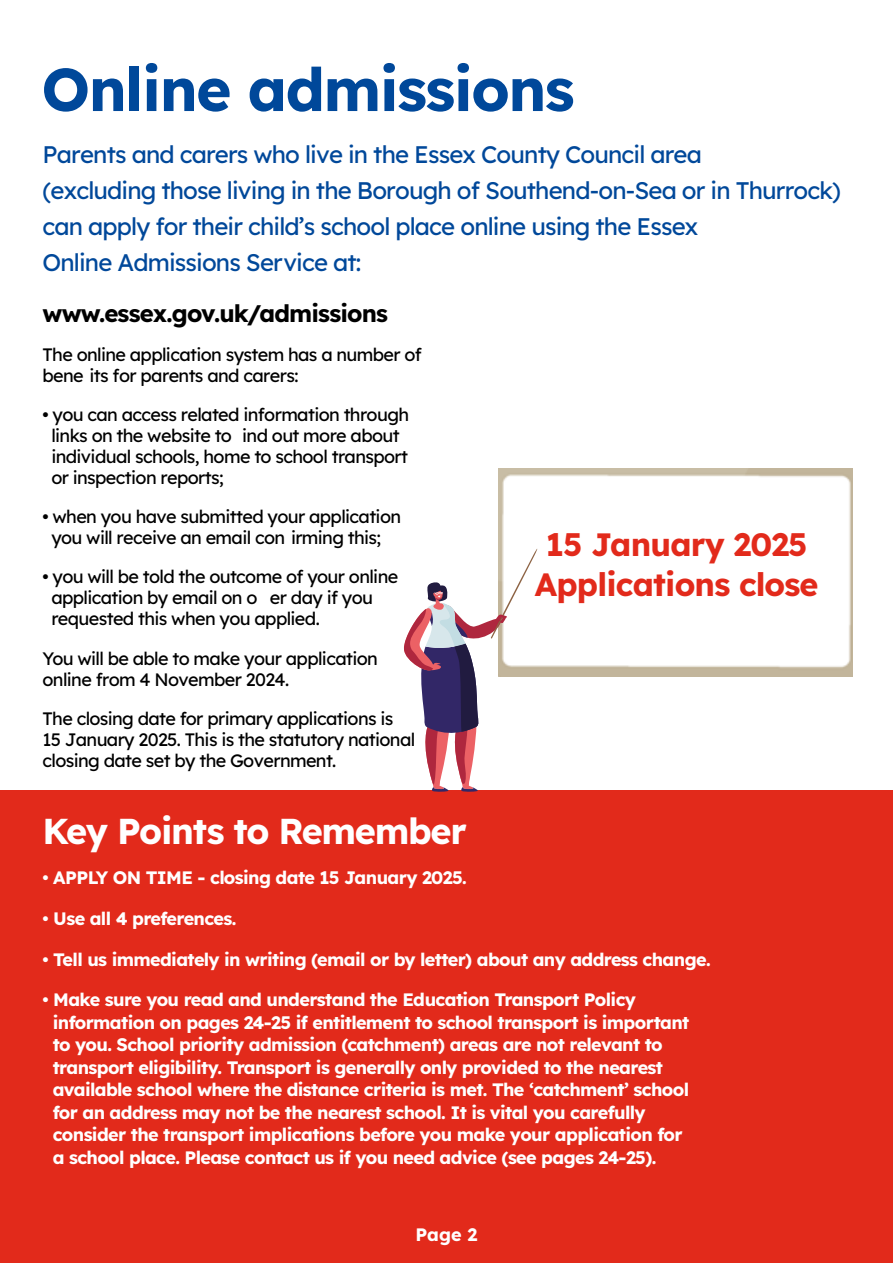
<style>
.page{position:relative;width:893px;height:1263px;background:#fff}
.page>*{position:absolute;margin:0;border:0;box-sizing:border-box;transform-origin:0 0}
.t1{font:700 60px "Lexend";letter-spacing:-.025em;color:#00489a}
.t2{font:700 36px "Lexend";letter-spacing:-.035em;color:#fff}
.t3{font:700 32.25px/40.7px "Lexend";letter-spacing:-.025em;color:#e22a1b;text-align:center}
.t4{font:24px/36px "Lexend";letter-spacing:-.035em;color:#00489a}
.t5{font:700 24px "Lexend";letter-spacing:-.035em;color:#000}
.t6{font:700 18px/22.5px "Lexend";letter-spacing:-.035em;color:#fff}
.t7{font:18px/21px "Lexend";letter-spacing:-.035em;color:#000}
.s1{font-style:inherit}
</style>
<div class="page">
<div style="left:0;top:791px;width:893px;height:472px;background:#e22a1b"></div>
<img style="left:498px;top:469px;width:355px;height:207px">
<svg style="left:403px;top:546px;width:136px;height:246px"></svg>
<p class="t1" style="left:41px;top:46px;width:535px">Online admissions</p>
<p class="t4" style="left:43px;top:135px;width:800px">Parents and carers who live in the Essex County Council ar<span class="s1">ea<br></span>(excluding those living in the Borough of Southend-on-Sea or in Thurr<span class="s1">ock) </span>can apply for their child’s school place online using the Esse<span class="s1">x<br></span>Online Admissions Ser<span class="s1">vice at:</span></p>
<p class="t5" style="left:43px;top:296px;width:347px">www.essex.gov.uk/admissions</p>
<p class="t7" style="left:43px;top:343px;width:381px">The online application system has a number of <span class="s1">bene it</span>s for parents and car<span class="s1">ers:</span></p>
<p class="t7" style="left:51px;top:403px;width:359px;text-indent:-9px">• you can access related information through links on the website t<span class="s1">o ind out mor</span>e about individual schools, home to school transport or inspection reports;</p>
<p class="t7" style="left:51px;top:505px;width:351px;text-indent:-9px">• when you have submitted your application you will receiv<span class="s1">e an email con irming this;</span></p>
<p class="t7" style="left:51px;top:565px;width:348px;text-indent:-9px">• you will be told the outcome of your online application by email on o er day if you requested this when y<span class="s1">ou applied.</span></p>
<p class="t7" style="left:43px;top:646px;width:337px">You will be able to make your application online from 4 November 202<span class="s1">4.</span></p>
<p class="t7" style="left:43px;top:706px;width:384px">The closing date f<span class="s1">or primary applications is-<br></span>15 January 2025. This is the statut<span class="s1">ory national&shy;</span>closing date set by the Gov<span class="s1">ernment.</span></p>
<h1 class="t3" style="left:535px;top:522px;width:285px">15 January 2025<br>Applications close</h1>
<h1 class="t2" style="left:43px;top:805px;width:426px">Key Points to Remember</h1>
<p class="t6" style="left:43px;top:866px;width:426px">• APPLY ON TIME - closing date 15 January 2025.</p>
<p class="t6" style="left:43px;top:906px;width:195px">• Use all 4 preferences.</p>
<p class="t6" style="left:43px;top:947px;width:670px">• Tell us immediately in writing (email or by letter) about any address change.</p>
<p class="t6" style="left:53px;top:987px;width:638px;text-indent:-10px">• Make sure you read and understand the Education Transport Policy information on pages 24-25 if entitlement to school transport is important to you. School priority admission (catchment) areas are not relevant to transport eligibility. Transport is generally only provided to the nearest available school where the distance criteria is met. The ‘catchment’ school for an address may not be the nearest school. It is vital you carefully consider the transport implications before you make your application for a school place. Please contact us if you need advice (see pages 24-25).</p>
<p class="t6" style="left:416px;top:1222px;width:63px">Page 2</p>
</div>
